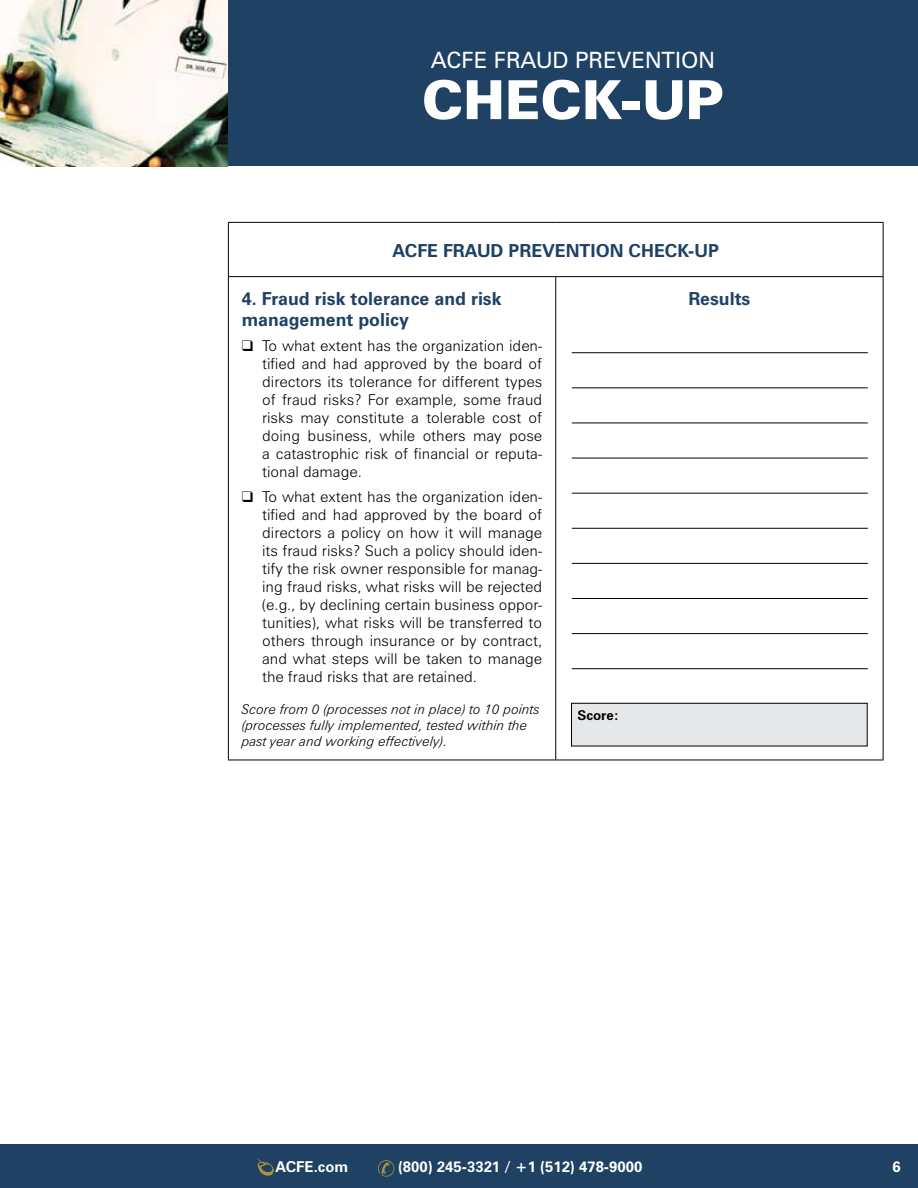
<style>
.page{position:relative;width:918px;height:1188px;background:#fff}
.page>*{position:absolute;margin:0;border:0;box-sizing:border-box;transform-origin:0 0}
.t1{font:900 54px "Zurich BT";color:#fff}
.t2{font:22.5px "Zurich BT";color:#fff}
.t3{font:700 18px/21.6px "Zurich BT";color:#1e4164}
.t4{font:300 15px/18px "Zurich BT";color:#000;text-align:justify}
.t5{font:700 15px "Zurich BT";color:#fff}
.t6{font:italic 300 13.5px/16.2px "Zurich BT";color:#000}
.t7{font:700 13.5px "Zurich BT";color:#000}
</style>
<div class="page">
<div style="left:228px;top:0;width:690px;height:166px;background:#1e4164"></div>
<img style="left:0;top:0;width:228px;height:166px">
<div style="left:572px;top:703px;width:295px;height:43px;background:#e6e7e8"></div>
<div style="left:571px;top:703px;width:297px;height:43px;border:1px solid #000"></div>
<div style="left:0;top:1144px;width:918px;height:44px;background:#1e4164"></div>
<hr style="left:228px;top:222px;width:328px;height:1px;background:#000">
<hr style="left:228px;top:223px;width:1px;height:53px;background:#000">
<hr style="left:556px;top:222px;width:328px;height:1px;background:#000">
<hr style="left:883px;top:223px;width:1px;height:53px;background:#000">
<hr style="left:228px;top:276px;width:328px;height:1px;background:#000">
<hr style="left:228px;top:277px;width:1px;height:483px;background:#000">
<hr style="left:556px;top:276px;width:328px;height:1px;background:#000">
<hr style="left:555px;top:277px;width:1px;height:483px;background:#000">
<hr style="left:883px;top:277px;width:1px;height:483px;background:#000">
<hr style="left:228px;top:760px;width:328px;height:1px;background:#000">
<hr style="left:556px;top:760px;width:328px;height:1px;background:#000">
<hr style="left:572px;top:352px;width:296px;height:1px;background:#000">
<hr style="left:572px;top:387px;width:296px;height:1px;background:#000">
<hr style="left:572px;top:423px;width:296px;height:1px;background:#000">
<hr style="left:572px;top:458px;width:296px;height:1px;background:#000">
<hr style="left:572px;top:493px;width:296px;height:1px;background:#000">
<hr style="left:572px;top:528px;width:296px;height:1px;background:#000">
<hr style="left:572px;top:563px;width:296px;height:1px;background:#000">
<hr style="left:572px;top:598px;width:296px;height:1px;background:#000">
<hr style="left:572px;top:633px;width:296px;height:1px;background:#000">
<hr style="left:572px;top:668px;width:296px;height:1px;background:#000">
<svg style="left:378px;top:1160px;width:16px;height:17px"></svg>
<img style="left:257px;top:1159px;width:16px;height:16px">
<h2 class="t2" style="left:431px;top:46px;width:286px">ACFE FRAUD PREVENTION</h2>
<h1 class="t1" style="left:422px;top:67px;width:304px">CHECK-UP</h1>
<p class="t3" style="left:393px;top:239px;width:328px">ACFE FRAUD PREVENTION CHECK-UP</p>
<p class="t3" style="left:242px;top:287px;width:261px">4. Fraud risk tolerance and risk management policy</p>
<p class="t4" style="left:262px;top:336px;width:282px;text-indent:-20px">❑ To what extent has the organization iden&shy;tified and had approved by the board of directors its tolerance for different types of fraud risks? For example, some fraud risks may constitute a tolerable cost of doing business, while others may pose a catastrophic risk of financial or reputa&shy;tional damage.</p>
<p class="t4" style="left:262px;top:487px;width:282px;text-indent:-20px">❑ To what extent has the organization iden&shy;tified and had approved by the board of directors a policy on how it will manage its fraud risks? Such a policy should iden&shy;tify the risk owner responsible for manag&shy;ing fraud risks, what risks will be rejected (e.g., by declining certain business oppor&shy;tunities), what risks will be transferred to others through insurance or by contract, and what steps will be taken to manage the fraud risks that are retained.</p>
<p class="t6" style="left:242px;top:701px;width:299px">Score from 0 (processes not in place) to 10 points (processes fully implemented, tested within the past year and working effectively).</p>
<p class="t3" style="left:688px;top:287px;width:64px">Results</p>
<p class="t7" style="left:578px;top:706px;width:43px">Score:</p>
<p class="t5" style="left:276px;top:1158px;width:74px">ACFE.com</p>
<p class="t5" style="left:398px;top:1158px;width:246px">(800) 245-3321 / +1 (512) 478-9000</p>
<p class="t5" style="left:893px;top:1158px;width:10px">6</p>
</div>
